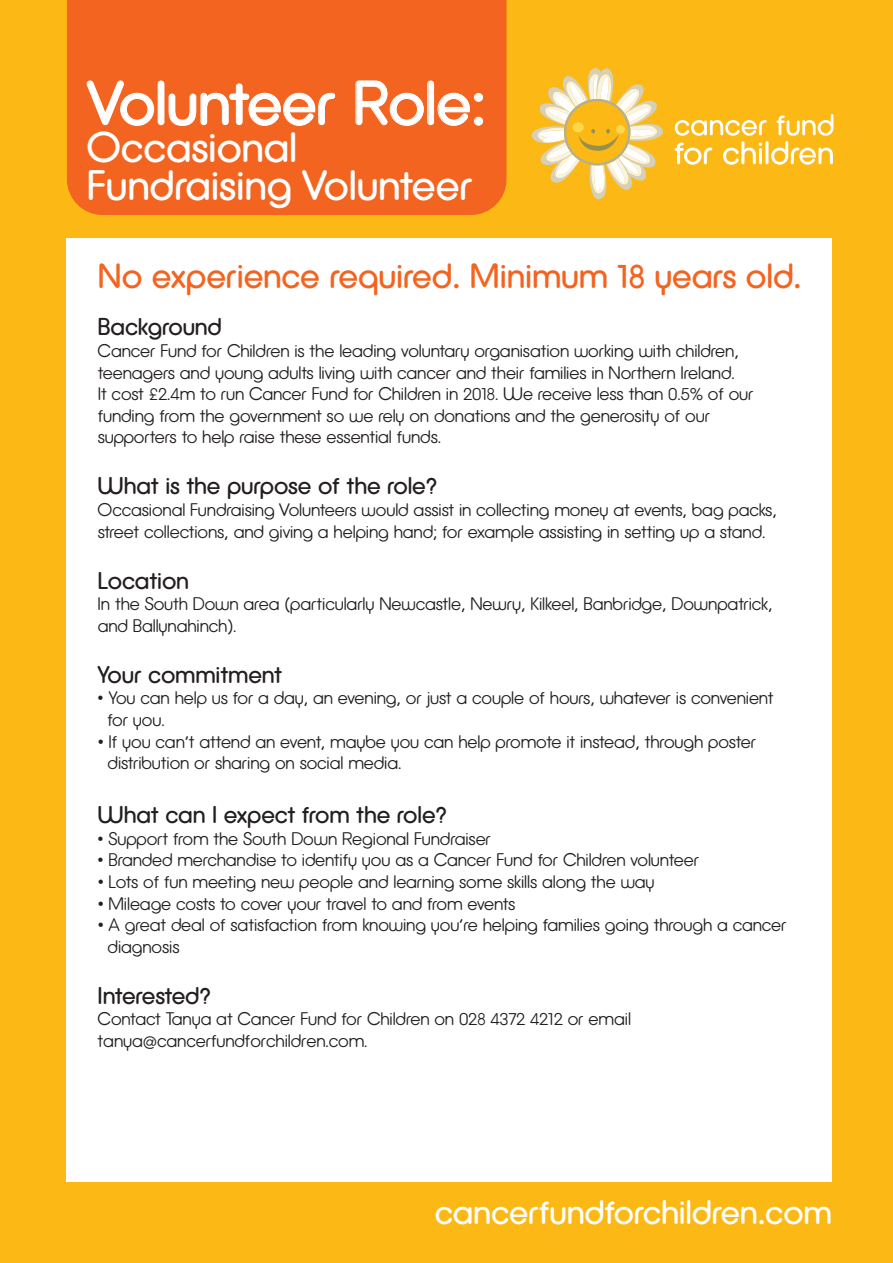
<style>
.page{position:relative;width:893px;height:1263px;background:#fcb814}
.page>*{position:absolute;margin:0;border:0;box-sizing:border-box;transform-origin:0 0}
.t1{font:61.35px "Defused";letter-spacing:-.005em;color:#fff}
.t2{font:42px/37.5px "Defused";letter-spacing:-.005em;color:#fff}
.t3{font:34.65px "Defused";letter-spacing:-.005em;color:#f36421}
.t4{font:33.75px "Defused";letter-spacing:-.005em;color:#fff}
.t5{font:24px "Defused";letter-spacing:-.005em;color:#231f20}
.t6{font:24px "Defused";letter-spacing:-.025em;color:#231f20}
.t7{font:300 18px/21.6px "Defused";letter-spacing:-.005em;color:#231f20}
</style>
<div class="page">
<svg style="left:674px;top:114px;width:159px;height:51px"></svg>
<svg style="left:531px;top:68px;width:132px;height:132px"></svg>
<div style="left:67px;top:238px;width:765px;height:943px;background:#fff"></div>
<div style="left:67px;top:0;width:440px;height:215px;background:#f36421"></div>
<svg style="left:86px;top:80px;width:68px;height:46px;background:#f47439"></svg>
<div style="left:158px;top:81px;width:6px;height:44px;border:1px solid #fff;border-radius:3px"></div>
<svg style="left:168px;top:83px;width:167px;height:43px;background:#f4773c"></svg>
<svg style="left:355px;top:80px;width:69px;height:46px;background:#f4773d"></svg>
<div style="left:427px;top:81px;width:7px;height:44px;border:1px solid #fff;border-radius:3px"></div>
<svg style="left:437px;top:92px;width:46px;height:34px;background:#f47c44"></svg>
<h1 class="t1" style="left:86px;top:67px;width:402px">Volunteer Role:</h1>
<h2 class="t2" style="left:86px;top:128px;width:388px">Occasional<br>Fundraising Volunteer</h2>
<h3 class="t3" style="left:98px;top:256px;width:705px">No experience required. Minimum 18 years old.</h3>
<h3 class="t5" style="left:98px;top:313px;width:126px">Background</h3>
<p class="t7" style="left:98px;top:340px;width:657px">Cancer Fund for Children is the leading voluntary organisation working with children, teenagers and young adults living with cancer and their families in Northern Ireland.<br>It cost £2.4m to run Cancer Fund for Children in 2018. We receive less than 0.5% of our funding from the government so we rely on donations and the generosity of our supporters to help raise these essential funds.</p>
<h3 class="t5" style="left:98px;top:472px;width:341px">What is the purpose of the role?</h3>
<p class="t7" style="left:98px;top:499px;width:681px">Occasional Fundraising Volunteers would assist in collecting money at events, bag packs, street collections, and giving a helping hand; for example assisting in setting up a stand.</p>
<h3 class="t5" style="left:98px;top:566px;width:93px">Location</h3>
<p class="t7" style="left:98px;top:593px;width:676px">In the South Down area (particularly Newcastle, Newry, Kilkeel, Banbridge, Downpatrick, and Ballynahinch).</p>
<h3 class="t5" style="left:98px;top:660px;width:186px">Your commitment</h3>
<p class="t7" style="left:108px;top:687px;width:667px;text-indent:-10px">• You can help us for a day, an evening, or just a couple of hours, whatever is convenient for you.</p>
<p class="t7" style="left:108px;top:730px;width:650px;text-indent:-10px">• If you can’t attend an event, maybe you can help promote it instead, through poster distribution or sharing on social media.</p>
<h3 class="t5" style="left:98px;top:801px;width:351px">What can I expect from the role?</h3>
<p class="t7" style="left:98px;top:827px;width:395px">• Support from the South Down Regional Fundraiser</p>
<p class="t7" style="left:98px;top:849px;width:603px">• Branded merchandise to identify you as a Cancer Fund for Children volunteer</p>
<p class="t7" style="left:98px;top:871px;width:558px">• Lots of fun meeting new people and learning some skills along the way</p>
<p class="t7" style="left:98px;top:892px;width:419px">• Mileage costs to cover your travel to and from events</p>
<p class="t7" style="left:108px;top:914px;width:681px;text-indent:-10px">• A great deal of satisfaction from knowing you’re helping families going through a cancer diagnosis</p>
<h3 class="t6" style="left:98px;top:981px;width:115px">Interested?</h3>
<p class="t7" style="left:98px;top:1008px;width:535px">Contact Tanya at Cancer Fund for Children on 028 4372 4212 or email tanya@cancerfundforchildren.com.</p>
<h3 class="t4" style="left:435px;top:1192px;width:399px">cancerfundforchildren.com</h3>
</div>
